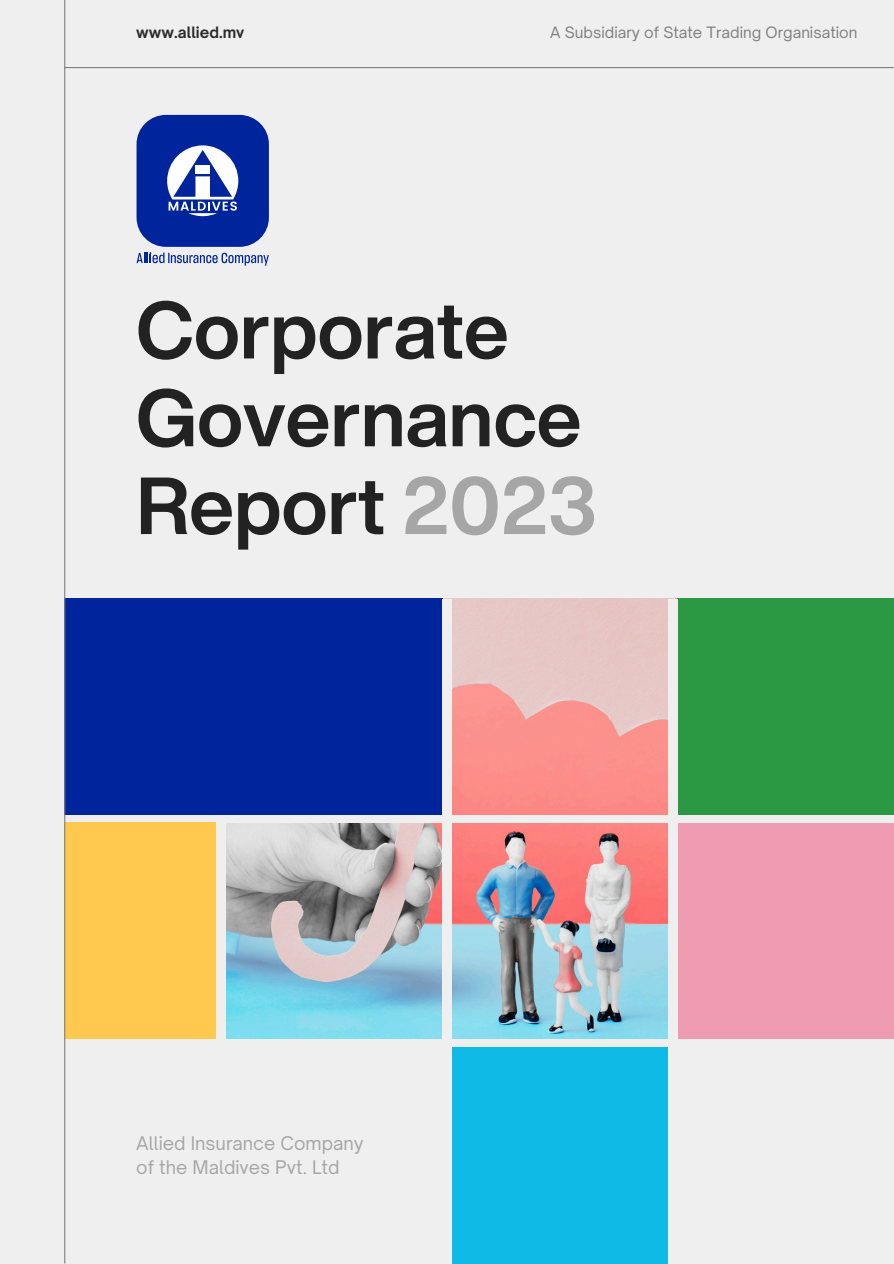
<style>
.page{position:relative;width:894px;height:1264px;background:#fff}
.page>*{position:absolute;margin:0;border:0;box-sizing:border-box;transform-origin:0 0}
.t1{font:700 79.35px/87.8px "Helvetica Now Display";color:#222}
.t2{font:18px "Open Sauce One";color:#a6a6a6}
.t3{font:15px "Open Sauce One";color:#808080}
.t4{font:700 15px "Open Sauce One";color:#2b2b2b}
.s1{color:#a6a6a6}
</style>
<div class="page">
<div style="left:0;top:0;width:893px;height:1263px;background:#efefef"></div>
<img style="left:226px;top:598px;width:441px;height:441px">
<div style="left:676px;top:598px;width:217px;height:217px;background:#2b9943"></div>
<div style="left:64px;top:822px;width:152px;height:217px;background:#ffc84f"></div>
<div style="left:451px;top:1046px;width:216px;height:217px;background:#10bae7"></div>
<div style="left:676px;top:822px;width:217px;height:217px;background:#ef9bb2"></div>
<div style="left:64px;top:598px;width:378px;height:217px;background:#00249c"></div>
<hr style="left:64px;top:0;width:1px;height:1263px;background:#808080">
<hr style="left:64px;top:67px;width:829px;height:1px;background:#808080">
<div style="left:442px;top:598px;width:9px;height:665px;background:#efefef"></div>
<div style="left:216px;top:815px;width:677px;height:7px;background:#efefef"></div>
<div style="left:136px;top:115px;width:133px;height:132px;background:#00249c;border-radius:29px"></div>
<svg style="left:167px;top:145px;width:71px;height:71px"></svg>
<svg style="left:136px;top:252px;width:133px;height:14px"></svg>
<p class="t4" style="left:136px;top:23px;width:110px">www.allied.mv</p>
<p class="t3" style="left:550px;top:23px;width:309px">A Subsidiary of State Trading Organisation</p>
<h1 class="t1" style="left:136px;top:285px;width:461px">Corporate<br>Governance<br>Report <span class="s1">2023</span></h1>
<p class="t2" style="left:136px;top:1131px;width:229px">Allied Insurance Company</p>
<h2 class="t2" style="left:136px;top:1156px;width:205px">of the Maldives Pvt. Ltd</h2>
</div>
